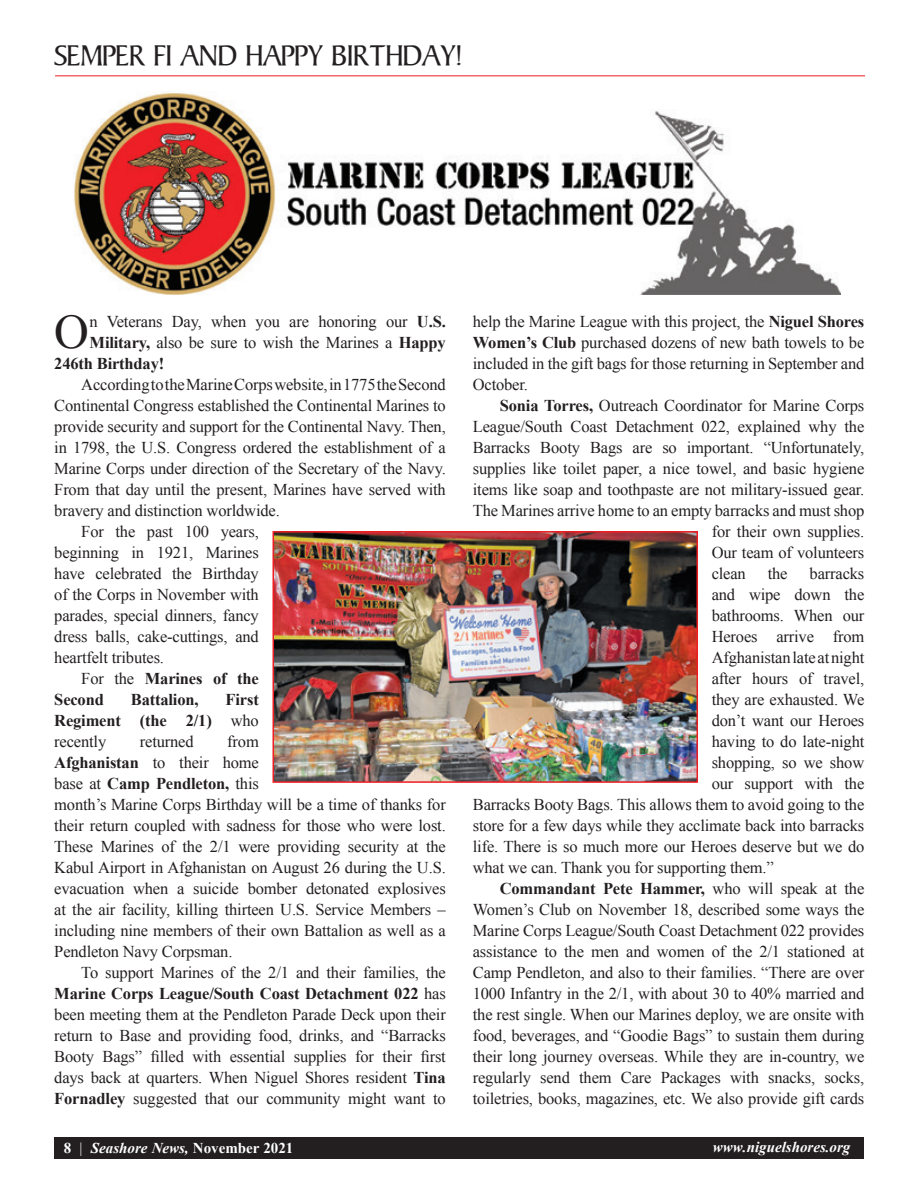
<style>
.page{position:relative;width:918px;height:1188px;background:#fff}
.page>*{position:absolute;margin:0;border:0;box-sizing:border-box;transform-origin:0 0}
.body_copy{font:48.15px "Times New Roman";color:#231f20}
.t1{font:30px "Persuasion S Si";color:#231f20}
.body_copy-2{font:16.5px/21px "Times New Roman";letter-spacing:-.01em;color:#231f20;text-align:justify}
.body_copy-3{font:700 16.5px/21px "Times New Roman";letter-spacing:-.01em;color:#231f20}
.t2{font:700 15px "Times New Roman";color:#fff}
.t3{font:italic 700 15px "Times New Roman";color:#fff}
.s1{font-weight:700}
.s2{font-weight:400}
.s3{font-style:italic}
</style>
<div class="page">
<div style="left:54px;top:1137px;width:810px;height:21px;background:#231f20"></div>
<img style="left:276px;top:534px;width:419px;height:246px">
<div style="left:273px;top:531px;width:425px;height:252px;border:2px solid #ee1d23"></div>
<img style="left:74px;top:92px;width:767px;height:202px">
<hr style="left:55px;top:75px;width:810px;height:1px;background:#ee1d23">
<p class="t1" style="left:54px;top:39px;width:410px">SEMPER FI AND HAPPY BIRTHDAY!</p>
<p class="body_copy" style="left:54px;top:300px;width:36px">O</p>
<p class="body_copy-2" style="left:90px;top:311px;width:358px">n Veterans Day, when you are honoring our <span class="s1">U.S.</span></p>
<p class="body_copy-2" style="left:90px;top:332px;width:358px"><span class="s1">Military,</span> also be sure to wish the Marines a <span class="s1">Happy</span></p>
<p class="body_copy-3" style="left:54px;top:353px;width:111px">246th Birthday!</p>
<p class="body_copy-2" style="left:54px;top:374px;width:393px;text-indent:27px">According to the Marine Corps website, in 1775 the Second Continental Congress established the Continental Marines to provide security and support for the Continental Navy. Then, in 1798, the U.S. Congress ordered the establishment of a Marine Corps under direction of the Secretary of the Navy.<br>From that day until the present, Marines have served with bravery and distinction worldwide.</p>
<p class="body_copy-2" style="left:54px;top:521px;width:206px;text-indent:27px">For the past 100 years, beginning in 1921, Marines have celebrated the Birthday of the Corps in November with parades, special dinners, fancy dress balls, cake-cuttings, and heartfelt tributes.</p>
<p class="body_copy-3" style="left:54px;top:668px;width:206px;text-indent:27px"><span class="s2">For the</span> Marines of the<br>Second</p>
<p class="body_copy-3" style="left:54px;top:689px;width:206px;text-align:justify;text-indent:171px">First Regiment (the 2/1) <span class="s2">who recently</span></p>
<p class="body_copy-3" style="left:131px;top:689px;width:69px">Battalion,</p>
<p class="body_copy-2" style="left:140px;top:731px;width:55px">returned</p>
<p class="body_copy-2" style="left:54px;top:731px;width:393px;text-align:left;text-indent:173px">from<br><span class="s1">Afghanistan</span> to their home<br>base at <span class="s1">Camp Pendleton,</span> this<br>month’s Marine Corps Birthday will be a time of thanks for their return coupled with sadness for those who were lost.<br>These Marines of the 2/1 were providing security at the Kabul Airport in Afghanistan on August 26 during the U.S. evacuation when a suicide bomber detonated explosives at the air facility, killing thirteen U.S. Service Members – including nine members of their own Battalion as well as a Pendleton Navy Corpsman.</p>
<p class="body_copy-2" style="left:54px;top:962px;width:393px;text-indent:27px">To support Marines of the 2/1 and their families, the <span class="s1">Marine Corps League/South Coast Detachment 022</span> has been meeting them at the Pendleton Parade Deck upon their return to Base and providing food, drinks, and “Barracks Booty Bags” filled with essential supplies for their first days back at quarters. When Niguel Shores resident <span class="s1">Tina Fornadley</span> suggested that our community might want to</p>
<p class="body_copy-2" style="left:473px;top:311px;width:393px">help the Marine League with this project, the <span class="s1">Niguel Shores Women’s Club</span> purchased dozens of new bath towels to be included in the gift bags for those returning in September and October.</p>
<p class="body_copy-2" style="left:500px;top:395px;width:366px"><span class="s1">Sonia Torres,</span> Outreach Coordinator for Marine Corps</p>
<p class="body_copy-2" style="left:473px;top:416px;width:393px">League/South Coast Detachment 022, explained why the</p>
<p class="body_copy-2" style="left:473px;top:437px;width:393px">Barracks Booty Bags are so important. “Unfortunately,</p>
<p class="body_copy-2" style="left:473px;top:458px;width:393px">supplies like toilet paper, a nice towel, and basic hygiene</p>
<p class="body_copy-2" style="left:473px;top:479px;width:393px">items like soap and toothpaste are not military-issued gear.</p>
<p class="body_copy-2" style="left:473px;top:500px;width:393px">The Marines arrive home to an empty barracks and must shop</p>
<p class="body_copy-2" style="left:712px;top:521px;width:154px">for their own supplies.</p>
<p class="body_copy-2" style="left:712px;top:542px;width:154px">Our team of volunteers</p>
<p class="body_copy-2" style="left:712px;top:563px;width:36px">clean</p>
<p class="body_copy-2" style="left:768px;top:563px;width:21px">the</p>
<p class="body_copy-2" style="left:810px;top:563px;width:56px">barracks</p>
<p class="body_copy-2" style="left:712px;top:584px;width:154px">and wipe down the</p>
<p class="body_copy-2" style="left:712px;top:605px;width:154px">bathrooms. When our</p>
<p class="body_copy-2" style="left:712px;top:626px;width:154px">Heroes arrive from</p>
<p class="body_copy-2" style="left:712px;top:647px;width:154px">Afghanistan late at night</p>
<p class="body_copy-2" style="left:712px;top:668px;width:154px">after hours of travel,</p>
<p class="body_copy-2" style="left:712px;top:689px;width:154px">they are exhausted. We</p>
<p class="body_copy-2" style="left:712px;top:710px;width:154px">don’t want our Heroes</p>
<p class="body_copy-2" style="left:712px;top:731px;width:154px">having to do late-night</p>
<p class="body_copy-2" style="left:712px;top:752px;width:154px">shopping, so we show</p>
<p class="body_copy-2" style="left:712px;top:773px;width:154px">our support with the</p>
<p class="body_copy-2" style="left:473px;top:794px;width:393px">Barracks Booty Bags. This allows them to avoid going to the</p>
<p class="body_copy-2" style="left:473px;top:815px;width:393px">store for a few days while they acclimate back into barracks</p>
<p class="body_copy-2" style="left:473px;top:836px;width:393px">life. There is so much more our Heroes deserve but we do</p>
<p class="body_copy-2" style="left:473px;top:857px;width:303px">what we can. Thank you for supporting them.”</p>
<p class="body_copy-2" style="left:473px;top:878px;width:393px;text-indent:27px"><span class="s1">Commandant Pete Hammer,</span> who will speak at the Women’s Club on November 18, described some ways the Marine Corps League/South Coast Detachment 022 provides assistance to the men and women of the 2/1 stationed at Camp Pendleton, and also to their families. “There are over 1000 Infantry in the 2/1, with about 30 to 40% married and the rest single. When our Marines deploy, we are onsite with food, beverages, and “Goodie Bags” to sustain them during their long journey overseas. While they are in-country, we regularly send them Care Packages with snacks, socks, toiletries, books, magazines, etc. We also provide gift cards</p>
<p class="t2" style="left:64px;top:1137px;width:231px">8 <span class="s2">|</span> <span class="s3">Seashore News,</span> November 2021</p>
<p class="t3" style="left:713px;top:1137px;width:139px">www.niguelshores.org</p>
</div>
